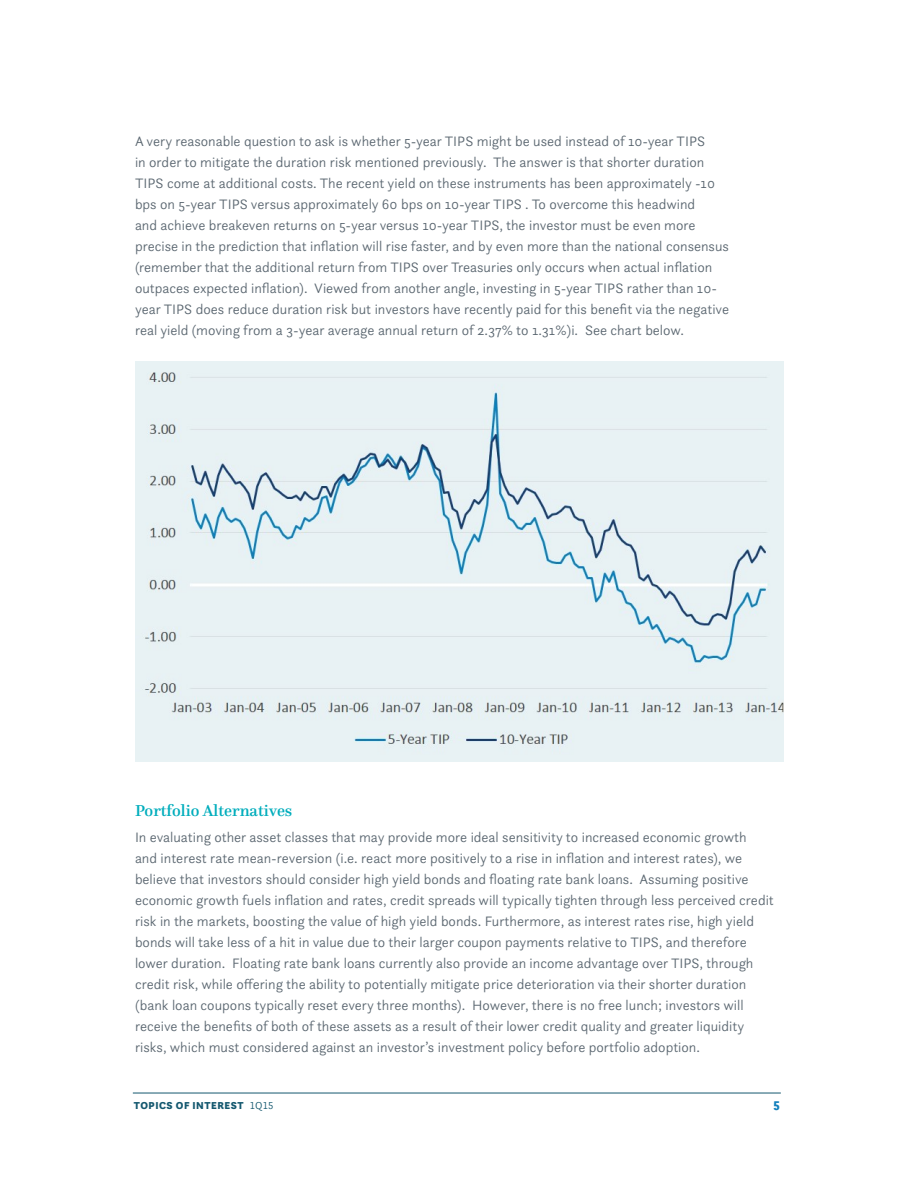
<style>
.page{position:relative;width:918px;height:1188px;background:#fff}
.page>*{position:absolute;margin:0;border:0;box-sizing:border-box;transform-origin:0 0}
.WUR_Subhead{font:500 16.5px "Questa";color:#00adbc}
.WUR_Text{font:300 14.25px/21px "Questa Sans";color:#5a6670}
.t1{font:900 13.5px "Questa Sans";color:#1280bc;scale:.95 1}
.t2{font:900 10.5px "Questa Sans";letter-spacing:.05em;color:#14586f}
.s1{font-weight:300}
</style>
<div class="page">
<hr style="left:133px;top:1093px;width:648px;height:1px;background:#14586f">
<img style="left:135px;top:361px;width:648px;height:400px">
<p class="WUR_Text" style="left:135px;top:130px;width:596px">A very reasonable question to ask is whether 5-year TIPS might be used instead of 10-year TIPS<br>in order to mitigate the duration risk mentioned previously. The answer is that shorter duration TIPS come at additional costs. The recent yield on these instruments has been approximately -10 bps on 5-year TIPS versus approximately 60 bps on 10-year TIPS . To overcome this headwind<br>and achieve breakeven returns on 5-year versus 10-year TIPS, the investor must be even more precise in the prediction that inflation will rise faster, and by even more than the national consensus (remember that the additional return from TIPS over Treasuries only occurs when actual inflation outpaces expected inflation). Viewed from another angle, investing in 5-year TIPS rather than 10- year TIPS does reduce duration risk but investors have recently paid for this benefit via the negative real yield (moving from a 3-year average annual return of 2.37% to 1.31%)i. See chart below.</p>
<p class="WUR_Subhead" style="left:135px;top:800px;width:159px">Portfolio Alternatives</p>
<p class="WUR_Text" style="left:135px;top:827px;width:640px">In evaluating other asset classes that may provide more ideal sensitivity to increased economic growth<br>and interest rate mean-reversion (i.e. react more positively to a rise in inflation and interest rates), we believe that investors should consider high yield bonds and floating rate bank loans. Assuming positive economic growth fuels inflation and rates, credit spreads will typically tighten through less perceived credit risk in the markets, boosting the value of high yield bonds. Furthermore, as interest rates rise, high yield bonds will take less of a hit in value due to their larger coupon payments relative to TIPS, and therefore lower duration. Floating rate bank loans currently also provide an income advantage over TIPS, through credit risk, while offering the ability to potentially mitigate price deterioration via their shorter duration (bank loan coupons typically reset every three months). However, there is no free lunch; investors will receive the benefits of both of these assets as a result of their lower credit quality and greater liquidity risks, which must considered against an investor’s investment policy before portfolio adoption.</p>
<p class="t2" style="left:134px;top:1099px;width:141px">TOPICS OF INTEREST <span class="s1">1Q15</span></p>
<p class="t1" style="left:774px;top:1095px;width:8px">5</p>
</div>
